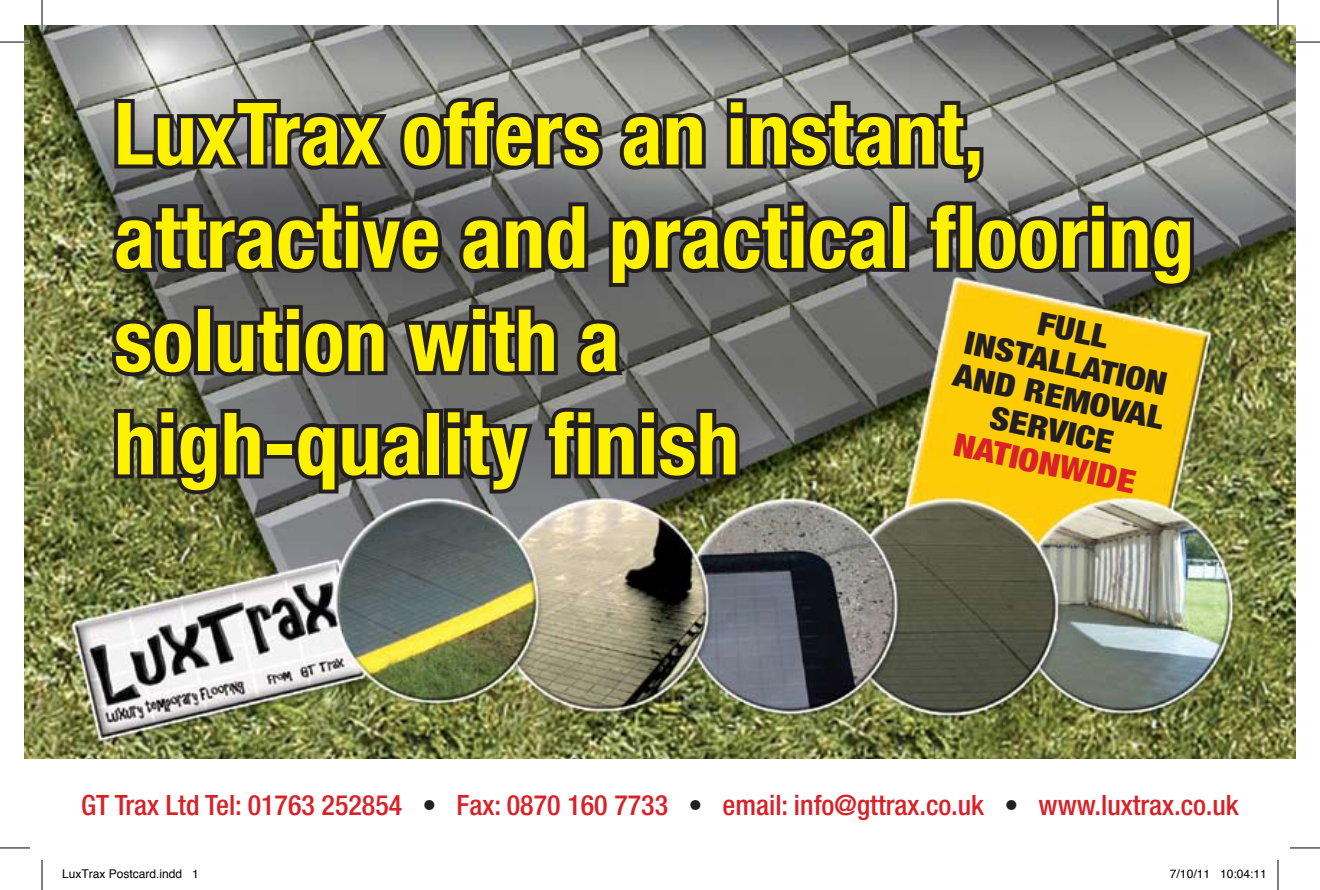
<style>
.page{position:relative;width:1320px;height:890px;background:#fff}
.page>*{position:absolute;margin:0;border:0;box-sizing:border-box;transform-origin:0 0}
.t1{font:700 condensed 86px/103.2px "Helvetica Neue";color:#fff200}
.t2{font:900 condensed 32px/34px "Helvetica Neue";color:#231f20;text-align:center;scale:1.14 1}
.t3{font:900 condensed 32px "Helvetica Neue";color:#da2128;scale:1.14 1}
.t4{font:500 condensed 28px "Helvetica Neue";color:#da2128}
.t5{font:12px "Helvetica";color:#000}
.s1{color:#231f20}
</style>
<div class="page">
<img style="left:25px;top:25px;width:1270px;height:733px">
<svg style="left:110px;top:94px;width:497px;height:80px;background:#5a5857"></svg>
<svg style="left:616px;top:109px;width:94px;height:65px;background:#504e4d"></svg>
<svg style="left:723px;top:94px;width:264px;height:93px;background:#5f5d5b"></svg>
<svg style="left:108px;top:197px;width:338px;height:80px;background:#3d3b3b"></svg>
<svg style="left:455px;top:198px;width:137px;height:79px;background:#3f3d3e"></svg>
<svg style="left:605px;top:197px;width:293px;height:94px;background:#494848"></svg>
<div style="left:889px;top:202px;width:20px;height:70px;border:8px solid #231f20"></div>
<svg style="left:923px;top:197px;width:275px;height:94px;background:#4f4e4d"></svg>
<svg style="left:108px;top:315px;width:91px;height:65px;background:#3f3f30"></svg>
<div style="left:194px;top:305px;width:20px;height:70px;border:8px solid #231f20"></div>
<svg style="left:210px;top:301px;width:182px;height:79px;background:#41403e"></svg>
<svg style="left:399px;top:301px;width:163px;height:79px;background:#42403f"></svg>
<svg style="left:573px;top:315px;width:56px;height:65px;background:#43413f"></svg>
<svg style="left:110px;top:404px;width:158px;height:94px;background:#4a4b37"></svg>
<div style="left:263px;top:440px;width:33px;height:18px;border:8px solid #231f20"></div>
<svg style="left:290px;top:418px;width:142px;height:79px;background:#474647"></svg>
<div style="left:423px;top:409px;width:20px;height:69px;border:8px solid #231f20"></div>
<svg style="left:440px;top:403px;width:303px;height:94px;background:#474646"></svg>
<hr style="left:0;top:41px;width:30px;height:2px;background:#fff">
<hr style="left:1290px;top:41px;width:30px;height:2px;background:#fff">
<hr style="left:41px;top:0;width:2px;height:30px;background:#fff">
<hr style="left:1277px;top:0;width:2px;height:30px;background:#fff">
<hr style="left:0;top:42px;width:30px;height:1px;background:#000">
<hr style="left:1290px;top:42px;width:30px;height:1px;background:#000">
<hr style="left:0;top:847px;width:30px;height:1px;background:#000">
<hr style="left:1290px;top:847px;width:30px;height:1px;background:#000">
<hr style="left:42px;top:0;width:1px;height:30px;background:#000">
<hr style="left:42px;top:859px;width:1px;height:30px;background:#000">
<hr style="left:1278px;top:0;width:1px;height:30px;background:#000">
<hr style="left:1278px;top:859px;width:1px;height:30px;background:#000">
<p class="t1" style="left:114px;top:81px;width:1082px">LuxTrax offers an instant, attractive and practical flooring solution with a<br>high-quality finish</p>
<p class="t2" style="left:972px;top:290px;width:189px;rotate:12deg">Full installation and removal service</p>
<p class="t3" style="left:958px;top:424px;width:164px;rotate:12deg">nationwide</p>
<p class="t4" style="left:81px;top:788px;width:1159px">GT Trax Ltd Tel: 01763 252854 <span class="s1">•</span> Fax: 0870 160 7733 <span class="s1">•</span> email: info@gttrax.co.uk <span class="s1">•</span> www.luxtrax.co.uk</p>
<p class="t5" style="left:62px;top:864px;width:138px">LuxTrax Postcard.indd 1</p>
<p class="t5" style="left:1170px;top:864px;width:98px">7/10/11 10:04:11</p>
</div>
